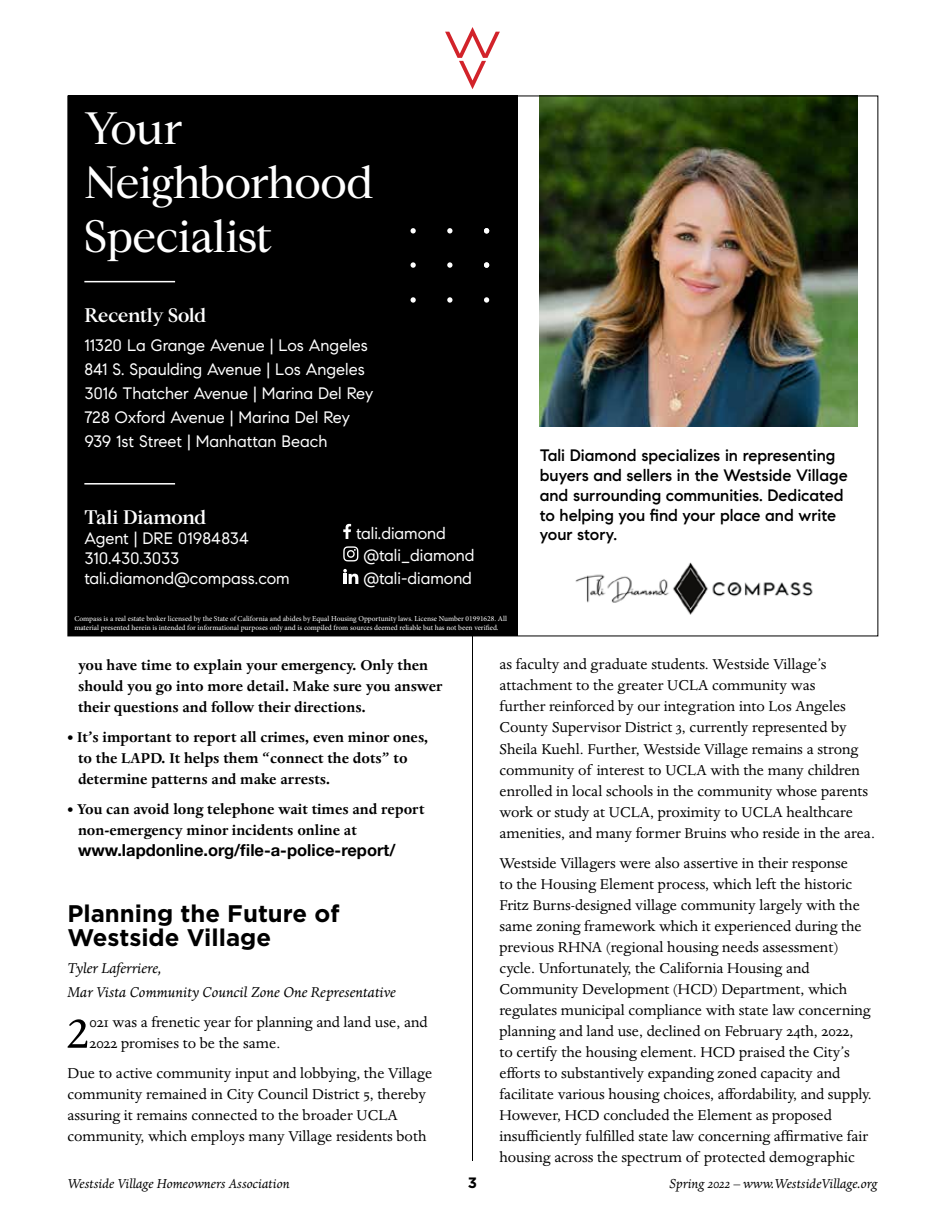
<style>
.page{position:relative;width:945px;height:1215px;background:#fff}
.page>*{position:absolute;margin:0;border:0;box-sizing:border-box;transform-origin:0 0}
.t1{font:51.75px "Dante";color:#000}
.t2{font:45px/54px "Compass Serif";letter-spacing:-.01em;color:#fff}
.t3{font:700 24px/24px "Gotham";color:#000}
.t4{font:600 19.5px "Compass Serif";letter-spacing:-.02em;color:#fff}
.t5{font:16.5px/21px "Dante";color:#000}
.t6{font:700 16.5px/21px "Dante";color:#000}
.t7{font:16.5px/24px "Compass Sans";color:#fff}
.t8{font:500 16.5px/19.8px "Compass Sans";color:#000}
.t9{font:italic 16.5px/24px "Dante";color:#000}
.t10{font:700 16.5px "Helvetica Neue";color:#000}
.t11{font:italic 15px "Dante";color:#000}
.t12{font:700 15px "Gotham";color:#000}
.t13{font:7.5px/9px "Minion Pro";color:#fff}
.s1{font-family:"Dante Expert"}
</style>
<div class="page">
<svg style="left:445px;top:27px;width:55px;height:62px"></svg>
<hr style="left:472px;top:101px;width:1px;height:1060px;background:#000">
<div style="left:68px;top:96px;width:449px;height:540px;background:#000"></div>
<img style="left:540px;top:98px;width:317px;height:328px">
<img style="left:575px;top:562px;width:238px;height:53px">
<hr style="left:84px;top:281px;width:91px;height:1px;background:#fff">
<hr style="left:84px;top:483px;width:91px;height:2px;background:#fff">
<svg style="left:411px;top:297px;width:5px;height:6px"></svg>
<svg style="left:447px;top:297px;width:5px;height:6px"></svg>
<svg style="left:484px;top:297px;width:5px;height:6px"></svg>
<svg style="left:411px;top:262px;width:5px;height:6px"></svg>
<svg style="left:411px;top:228px;width:5px;height:6px"></svg>
<svg style="left:447px;top:262px;width:5px;height:6px"></svg>
<svg style="left:447px;top:228px;width:5px;height:6px"></svg>
<svg style="left:484px;top:262px;width:5px;height:6px"></svg>
<svg style="left:484px;top:228px;width:5px;height:6px"></svg>
<svg style="left:343px;top:524px;width:8px;height:15px"></svg>
<svg style="left:343px;top:546px;width:15px;height:15px"></svg>
<svg style="left:343px;top:569px;width:15px;height:15px"></svg>
<h2 class="t2" style="left:84px;top:101px;width:291px">Your<br>Neighborhood<br>Specialist</h2>
<p class="t4" style="left:84px;top:304px;width:124px">Recently Sold</p>
<p class="t7" style="left:84px;top:332px;width:290px">11320 La Grange Avenue | Los Angeles 841 S. Spaulding Avenue | Los Angeles 3016 Thatcher Avenue | Marina Del Rey 728 Oxford Avenue | Marina Del Rey 939 1st Street | Manhattan Beach</p>
<p class="t4" style="left:84px;top:506px;width:124px">Tali Diamond</p>
<p class="t7" style="left:84px;top:528px;width:207px;line-height:19.8px">Agent | DRE 01984834<br>310.430.3033 tali.diamond@compass.com</p>
<p class="t13" style="left:74px;top:614px;width:434px">Compass is a real estate broker licensed by the State of California and abides by Equal Housing Opportunity laws. License Number 01991628. All material presented herein is intended for informational purposes only and is compiled from sources deemed reliable but has not been verified.</p>
<p class="t7" style="left:363px;top:522px;width:113px;line-height:22.5px;text-indent:-7px">tali.diamond @tali_diamond @tali-diamond</p>
<p class="t8" style="left:540px;top:445px;width:309px">Tali Diamond specializes in representing buyers and sellers in the Westside Village and surrounding communities. Dedicated to helping you find your place and write your story.</p>
<p class="t6" style="left:78px;top:655px;width:366px">you have time to explain your emergency. Only then should you go into more detail. Make sure you answer their questions and follow their directions.</p>
<p class="t6" style="left:78px;top:727px;width:352px;text-indent:-10px">• It’s important to report all crimes, even minor ones, to the LAPD. It helps them “connect the dots” to determine patterns and make arrests.</p>
<p class="t6" style="left:78px;top:799px;width:348px;text-indent:-10px">• You can avoid long telephone wait times and report non-emergency minor incidents online at</p>
<p class="t10" style="left:78px;top:837px;width:319px">www.lapdonline.org/file-a-police-report/</p>
<h3 class="t3" style="left:68px;top:901px;width:274px">Planning the Future of<br>Westside Village</h3>
<p class="t9" style="left:68px;top:956px;width:330px">Tyler Laferriere,<br>Mar Vista Community Council Zone One Representative</p>
<h1 class="t1" style="left:66px;top:1005px;width:25px">2</h1>
<p class="t5" style="left:90px;top:1012px;width:339px"><span class="s1">021</span> was a frenetic year for planning and land use, and<br><span class="s1">2022</span> promises to be the same.</p>
<p class="t5" style="left:67px;top:1063px;width:366px">Due to active community input and lobbying, the Village community remained in City Council District <span class="s1">5</span>, thereby assuring it remains connected to the broader UCLA community, which employs many Village residents both</p>
<p class="t5" style="left:499px;top:655px;width:377px">as faculty and graduate students. Westside Village’s attachment to the greater UCLA community was<br>further reinforced by our integration into Los Angeles County Supervisor District <span class="s1">3</span>, currently represented by Sheila Kuehl. Further, Westside Village remains a strong community of interest to UCLA with the many children enrolled in local schools in the community whose parents work or study at UCLA, proximity to UCLA healthcare amenities, and many former Bruins who reside in the area.</p>
<p class="t5" style="left:499px;top:853px;width:374px">Westside Villagers were also assertive in their response<br>to the Housing Element process, which left the historic Fritz Burns-designed village community largely with the same zoning framework which it experienced during the previous RHNA (regional housing needs assessment) cycle. Unfortunately, the California Housing and Community Development (HCD) Department, which regulates municipal compliance with state law concerning planning and land use, declined on February <span class="s1">24</span>th, <span class="s1">2022</span>,<br>to certify the housing element. HCD praised the City’s efforts to substantively expanding zoned capacity and facilitate various housing choices, affordability, and supply.<br>However, HCD concluded the Element as proposed insufficiently fulfilled state law concerning affirmative fair housing across the spectrum of protected demographic</p>
<p class="t11" style="left:67px;top:1175px;width:224px">Westside Village Homeowners Association</p>
<p class="t12" style="left:468px;top:1172px;width:11px">3</p>
<p class="t11" style="left:669px;top:1175px;width:210px">Spring <span class="s1">2022</span> – www.WestsideVillage.org</p>
</div>
